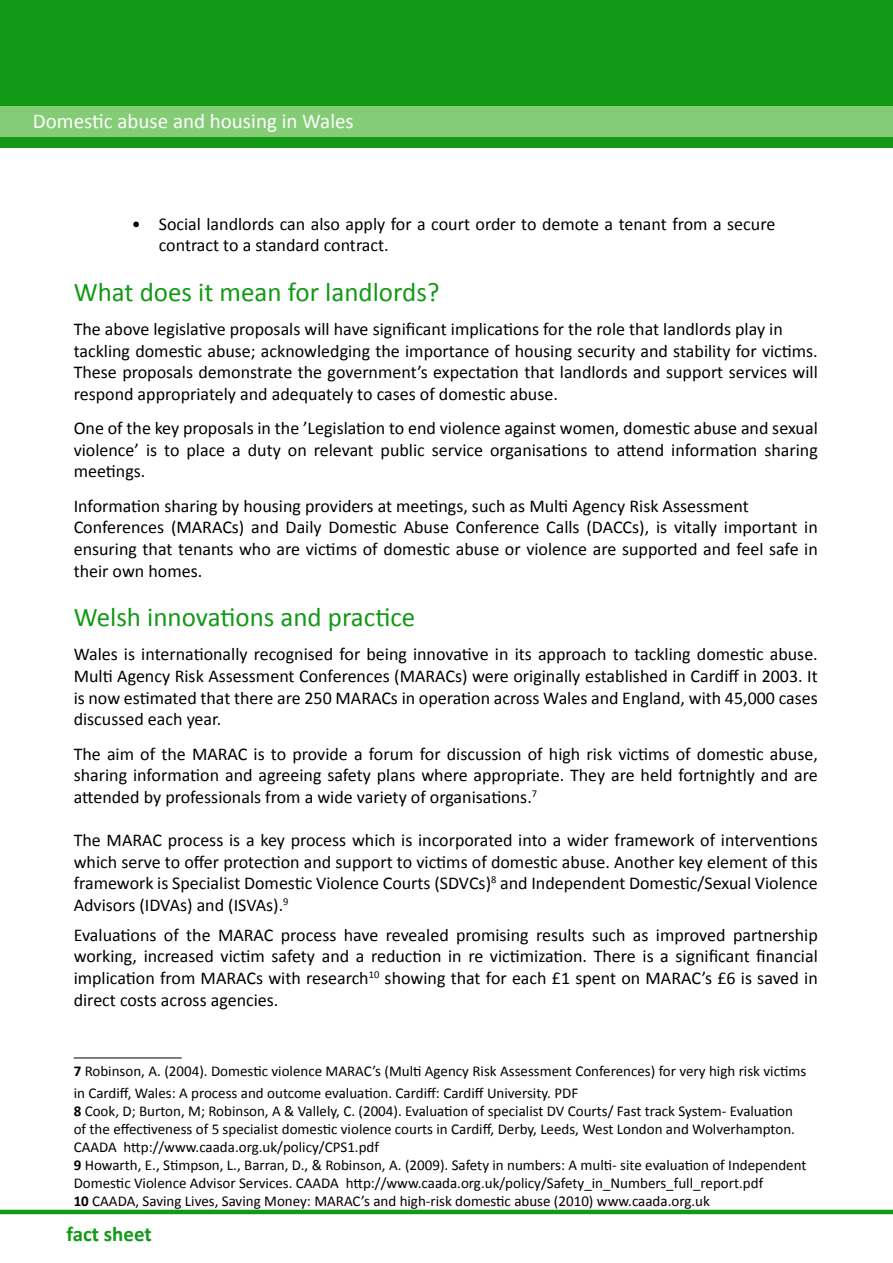
<style>
.page{position:relative;width:893px;height:1263px;background:#fff}
.page>*{position:absolute;margin:0;border:0;box-sizing:border-box;transform-origin:0 0}
.t1{font:27px "Calibri";color:#129915}
.t2{font:21px "Calibri";color:#fff}
.t3{font:700 21px "Calibri";color:#129915}
.t4{font:18px/21.6px "Calibri";color:#000;text-align:justify}
.t5{font:15px/18px "Calibri";color:#000}
.s1{font-weight:700}
</style>
<div class="page">
<div style="left:0;top:0;width:893px;height:147px;background:#129915"></div>
<div style="left:0;top:106px;width:893px;height:30px;background:#85cc76"></div>
<hr style="left:0;top:1210px;width:893px;height:4px;background:#129915">
<hr style="left:74px;top:1057px;width:108px;height:1px;background:#000">
<p class="t2" style="left:33px;top:108px;width:322px">Domestic abuse and housing in Wales</p>
<p class="t4" style="left:159px;top:213px;width:618px;text-indent:-27px">• Social landlords can also apply for a court order to demote a tenant from a secure contract to a standard contract.</p>
<h1 class="t1" style="left:74px;top:275px;width:367px">What does it mean for landlords?</h1>
<p class="t4" style="left:74px;top:318px;width:746px;text-align:left">The above legislative proposals will have significant implications for the role that landlords play in tackling domestic abuse; acknowledging the importance of housing security and stability for victims.<br>These proposals demonstrate the government’s expectation that landlords and support services will respond appropriately and adequately to cases of domestic abuse.</p>
<p class="t4" style="left:74px;top:417px;width:746px">One of the key proposals in the ’Legislation to end violence against women, domestic abuse and sexual violence’ is to place a duty on relevant public service organisations to attend information sharing meetings.</p>
<p class="t4" style="left:74px;top:495px;width:746px;text-align:left">Information sharing by housing providers at meetings, such as Multi Agency Risk Assessment Conferences (MARACs) and Daily Domestic Abuse Conference Calls (DACCs), is vitally important in ensuring that tenants who are victims of domestic abuse or violence are supported and feel safe in their own homes.</p>
<h1 class="t1" style="left:74px;top:600px;width:343px">Welsh innovations and practice</h1>
<p class="t4" style="left:74px;top:644px;width:746px">Wales is internationally recognised for being innovative in its approach to tackling domestic abuse.<br>Multi Agency Risk Assessment Conferences (MARACs) were originally established in Cardiff in 2003. It is now estimated that there are 250 MARACs in operation across Wales and England, with 45,000 cases discussed each year.</p>
<p class="t4" style="left:74px;top:743px;width:746px">The aim of the MARAC is to provide a forum for discussion of high risk victims of domestic abuse, sharing information and agreeing safety plans where appropriate. They are held fortnightly and are attended by professionals from a wide variety of organisations.<sup>7</sup></p>
<p class="t4" style="left:74px;top:829px;width:746px">The MARAC process is a key process which is incorporated into a wider framework of interventions which serve to offer protection and support to victims of domestic abuse. Another key element of this framework is Specialist Domestic Violence Courts (SDVCs)<sup>8</sup> and Independent Domestic/Sexual Violence Advisors (IDVAs) and (ISVAs).<sup>9</sup></p>
<p class="t4" style="left:74px;top:924px;width:746px">Evaluations of the MARAC process have revealed promising results such as improved partnership working, increased victim safety and a reduction in re victimization. There is a significant financial implication from MARACs with research<sup>10</sup> showing that for each £1 spent on MARAC’s £6 is saved in direct costs across agencies.</p>
<p class="t5" style="left:74px;top:1060px;width:734px;line-height:21.6px"><span class="s1">7</span> Robinson, A. (2004). Domestic violence MARAC’s (Multi Agency Risk Assessment Conferences) for very high risk victims in Cardiff, Wales: A process and outcome evaluation. Cardiff: Cardiff University. PDF</p>
<p class="t5" style="left:74px;top:1102px;width:734px"><span class="s1">8</span> Cook, D; Burton, M; Robinson, A &amp; Vallely, C. (2004). Evaluation of specialist DV Courts/ Fast track System- Evaluation of the effectiveness of 5 specialist domestic violence courts in Cardiff, Derby, Leeds, West London and Wolverhampton.<br>CAADA http://www.caada.org.uk/policy/CPS1.pdf<br><span class="s1">9</span> Howarth, E., Stimpson, L., Barran, D., &amp; Robinson, A. (2009). Safety in numbers: A multi- site evaluation of Independent Domestic Violence Advisor Services. CAADA http://www.caada.org.uk/policy/Safety_in_Numbers_full_report.pdf<br><span class="s1">10</span> CAADA, Saving Lives, Saving Money: MARAC’s and high-risk domestic abuse (2010) www.caada.org.uk</p>
<p class="t3" style="left:66px;top:1221px;width:87px">fact sheet</p>
</div>
